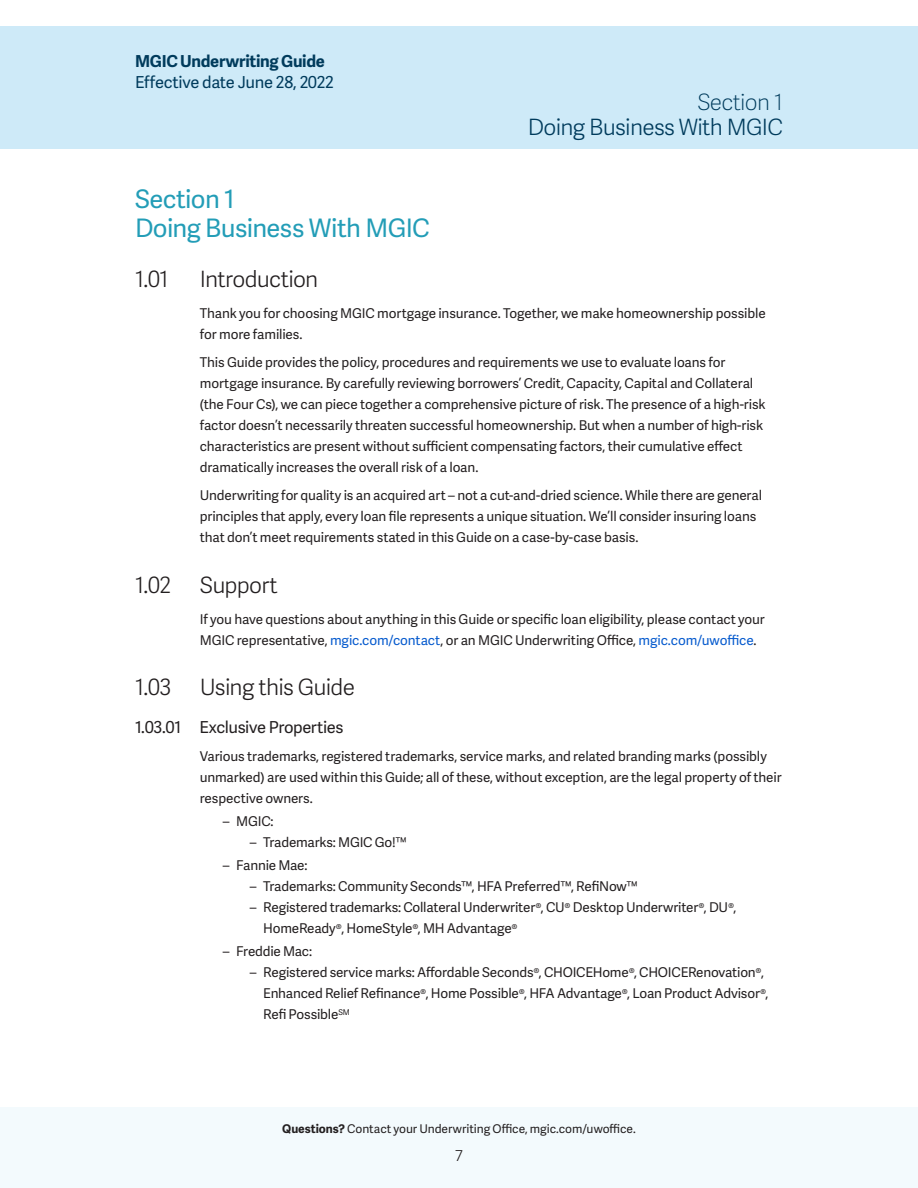
<style>
.page{position:relative;width:918px;height:1188px;background:#fff}
.page>*{position:absolute;margin:0;border:0;box-sizing:border-box;transform-origin:0 0}
.Section_Title{font:25.5px/28.5px "Adelle Sans";letter-spacing:-.025em;color:#239db7}
.t1{font:300 22.5px "Adelle Sans";letter-spacing:-.035em;color:#231f20}
.t2{font:300 22.5px "Adelle Sans";letter-spacing:-.03em;color:#003b5c}
.t3{font:22.5px "Adelle Sans Th";letter-spacing:-.03em;color:#003b5c}
.t4{font:16.5px "Adelle Sans";letter-spacing:-.025em;color:#231f20}
.t5{font:16.5px "Adelle Sans";letter-spacing:-.02em;color:#003b5c}
.t6{font:700 16.5px "Adelle Sans";letter-spacing:-.015em;color:#003b5c}
.t7{font:300 15px "Adelle Sans";color:#231f20}
.Body_Copy{font:13.5px/21px "Adelle Sans";letter-spacing:-.01em;color:#231f20}
.t8{font:12px "Adelle Sans";letter-spacing:-.005em;color:#231f20}
.s1{color:#075bce}
.s2{font-weight:700}
</style>
<div class="page">
<div style="left:0;top:1107px;width:918px;height:81px;background:#f3fafd"></div>
<div style="left:0;top:26px;width:918px;height:123px;background:#ceeaf8"></div>
<p class="t6" style="left:135px;top:49px;width:191px">MGIC Underwriting Guide</p>
<p class="t5" style="left:135px;top:70px;width:200px">Effective date June 28, 2022</p>
<h2 class="t3" style="left:698px;top:86px;width:87px">Section 1</h2>
<h2 class="t2" style="left:528px;top:111px;width:257px">Doing Business With MGIC</h2>
<p class="Section_Title" style="left:135px;top:184px;width:296px">Section 1<br>Doing Business With MGIC</p>
<h1 class="t1" style="left:135px;top:263px;width:35px">1.01</h1>
<h1 class="t1" style="left:200px;top:263px;width:120px">Introduction</h1>
<p class="Body_Copy" style="left:200px;top:303px;width:567px">Thank you for choosing MGIC mortgage insurance. Together, we make homeownership possible for more families.</p>
<p class="Body_Copy" style="left:200px;top:351px;width:567px">This Guide provides the policy, procedures and requirements we use to evaluate loans for mortgage insurance. By carefully reviewing borrowers’ Credit, Capacity, Capital and Collateral (the Four Cs), we can piece together a comprehensive picture of risk. The presence of a high-risk factor doesn’t necessarily threaten successful homeownership. But when a number of high-risk characteristics are present without sufficient compensating factors, their cumulative effect dramatically increases the overall risk of a loan.</p>
<p class="Body_Copy" style="left:200px;top:484px;width:564px">Underwriting for quality is an acquired art – not a cut-and-dried science. While there are general principles that apply, every loan file represents a unique situation. We’ll consider insuring loans that don’t meet requirements stated in this Guide on a case-by-case basis.</p>
<h1 class="t1" style="left:135px;top:569px;width:37px">1.02</h1>
<h1 class="t1" style="left:200px;top:569px;width:79px">Support</h1>
<p class="Body_Copy" style="left:200px;top:608px;width:567px">If you have questions about anything in this Guide or specific loan eligibility, please contact your<br>MGIC representative, <span class="s1">mgic.com/contact</span>, or an MGIC Underwriting Office, <span class="s1">mgic.com/uwoffice</span>.</p>
<h1 class="t1" style="left:135px;top:671px;width:38px">1.03</h1>
<h1 class="t1" style="left:200px;top:671px;width:157px">Using this Guide</h1>
<h2 class="t4" style="left:135px;top:715px;width:210px">1.03.01 Exclusive Properties</h2>
<p class="Body_Copy" style="left:200px;top:745px;width:583px">Various trademarks, registered trademarks, service marks, and related branding marks (possibly unmarked) are used within this Guide; all of these, without exception, are the legal property of their respective owners.</p>
<p class="Body_Copy" style="left:223px;top:810px;width:52px">– MGIC:</p>
<p class="Body_Copy" style="left:250px;top:831px;width:159px">– Trademarks: MGIC Go!™</p>
<p class="Body_Copy" style="left:223px;top:854px;width:86px">– Fannie Mae:</p>
<p class="Body_Copy" style="left:250px;top:875px;width:389px">– Trademarks: Community Seconds™, HFA Preferred™, RefiNow™</p>
<p class="Body_Copy" style="left:263px;top:896px;width:475px;text-indent:-14px">– Registered trademarks: Collateral Underwriter®, CU® Desktop Underwriter®, DU®,<br>HomeReady®, HomeStyle®, MH Advantage®</p>
<p class="Body_Copy" style="left:223px;top:941px;width:91px">– Freddie Mac:</p>
<p class="Body_Copy" style="left:263px;top:962px;width:507px;text-indent:-14px">– Registered service marks: Affordable Seconds®, CHOICEHome®, CHOICERenovation®,<br>Enhanced Relief Refinance®, Home Possible®, HFA Advantage®, Loan Product Advisor®,<br>Refi Possible<sup>SM</sup></p>
<p class="t8" style="left:282px;top:1120px;width:355px"><span class="s2">Questions?</span> Contact your Underwriting Office, mgic.com/uwoffice.</p>
<p class="t7" style="left:455px;top:1145px;width:9px">7</p>
</div>
